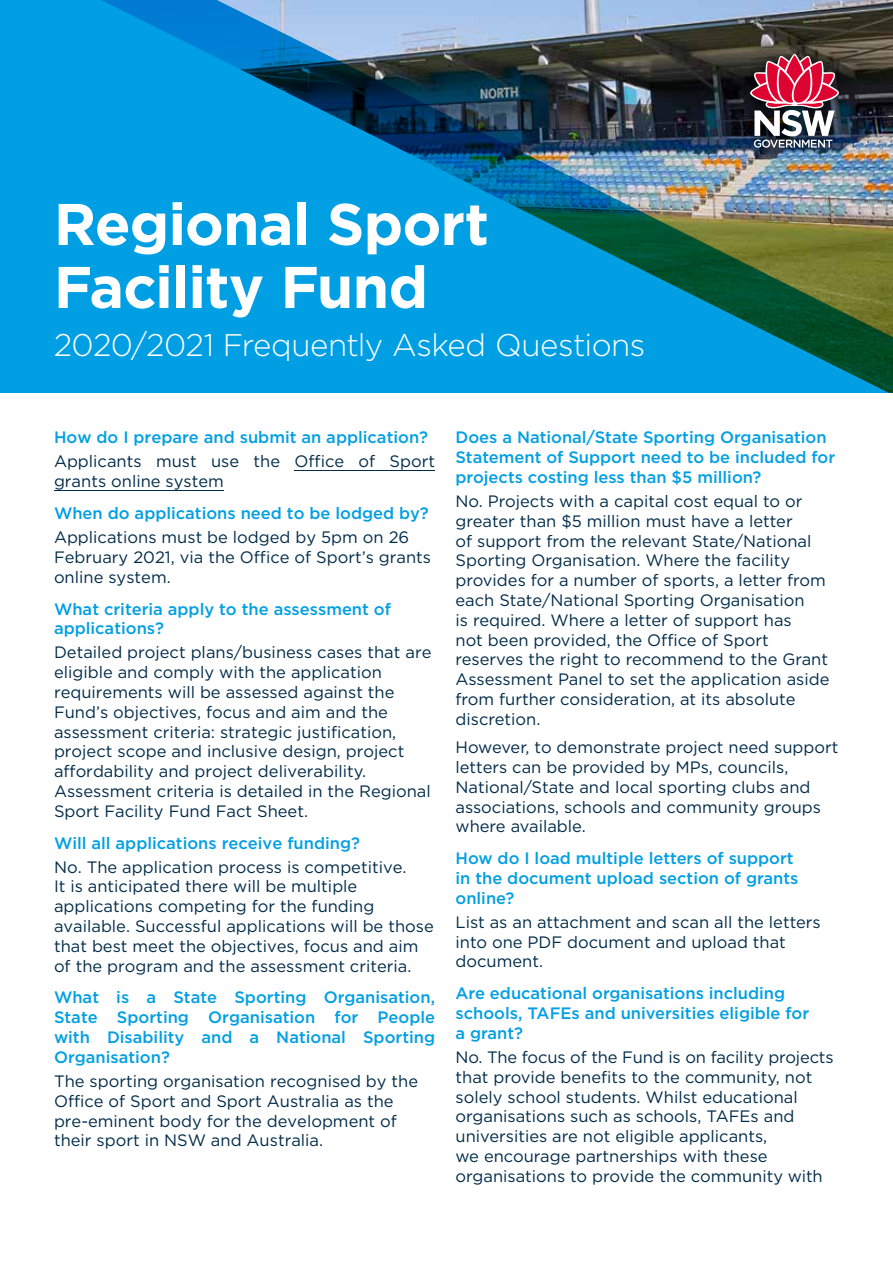
<style>
.page{position:relative;width:893px;height:1263px;background:#fff}
.page>*{position:absolute;margin:0;border:0;box-sizing:border-box;transform-origin:0 0}
.t1{font:700 58.65px/63px "Gotham HTF";letter-spacing:-.015em;color:#fff}
.t2{font:300 31.2px "Gotham HTF";letter-spacing:-.02em;color:#fff}
.t3{font:16.5px/19.8px "Gotham HTF";color:#002b49}
.t4{font:500 16.5px/19.8px "Gotham HTF";color:#009fe3}
</style>
<div class="page">
<img style="left:0;top:0;width:893px;height:393px">
<hr style="left:54px;top:490px;width:170px;height:1px;background:#002b49">
<hr style="left:295px;top:470px;width:140px;height:1px;background:#002b49">
<h1 class="t1" style="left:54px;top:191px;width:437px">Regional Sport<br>Facility Fund</h1>
<h2 class="t2" style="left:54px;top:328px;width:593px">2020/2021 Frequently Asked Questions</h2>
<p class="t4" style="left:54px;top:427px;width:376px">How do I prepare and submit an application?</p>
<p class="t3" style="left:54px;top:451px;width:383px">Applicants must use the Office of Sport grants online system</p>
<p class="t4" style="left:54px;top:503px;width:376px">When do applications need to be lodged by?</p>
<p class="t3" style="left:54px;top:527px;width:379px">Applications must be lodged by 5pm on 26<br>February 2021, via the Office of Sport’s grants online system.</p>
<p class="t4" style="left:54px;top:598px;width:338px">What criteria apply to the assessment of applications?</p>
<p class="t3" style="left:54px;top:642px;width:379px">Detailed project plans/business cases that are eligible and comply with the application requirements will be assessed against the Fund’s objectives, focus and aim and the assessment criteria: strategic justification, project scope and inclusive design, project affordability and project deliverability.<br>Assessment criteria is detailed in the Regional Sport Facility Fund Fact Sheet.</p>
<p class="t4" style="left:54px;top:832px;width:307px">Will all applications receive funding?</p>
<p class="t3" style="left:54px;top:857px;width:381px">No. The application process is competitive.<br>It is anticipated there will be multiple applications competing for the funding available. Successful applications will be those that best meet the objectives, focus and aim of the program and the assessment criteria.</p>
<p class="t4" style="left:54px;top:987px;width:383px;text-align:justify">What is a State Sporting Organisation, State Sporting Organisation for People with Disability and a National Sporting Organisation?</p>
<p class="t3" style="left:54px;top:1071px;width:366px">The sporting organisation recognised by the Office of Sport and Sport Australia as the pre-eminent body for the development of their sport in NSW and Australia.</p>
<p class="t4" style="left:455px;top:427px;width:381px">Does a National/State Sporting Organisation<br>Statement of Support need to be included for projects costing less than $5 million?</p>
<p class="t3" style="left:455px;top:491px;width:376px">No. Projects with a capital cost equal to or greater than $5 million must have a letter<br>of support from the relevant State/National Sporting Organisation. Where the facility provides for a number of sports, a letter from each State/National Sporting Organisation<br>is required. Where a letter of support has<br>not been provided, the Office of Sport reserves the right to recommend to the Grant Assessment Panel to set the application aside from further consideration, at its absolute discretion.</p>
<p class="t3" style="left:455px;top:737px;width:384px">However, to demonstrate project need support letters can be provided by MPs, councils, National/State and local sporting clubs and associations, schools and community groups where available.</p>
<p class="t4" style="left:455px;top:848px;width:344px">How do I load multiple letters of support in the document upload section of grants online?</p>
<p class="t3" style="left:455px;top:912px;width:367px">List as an attachment and scan all the letters into one PDF document and upload that document.</p>
<p class="t4" style="left:455px;top:983px;width:355px">Are educational organisations including schools, TAFEs and universities eligible for a grant?</p>
<p class="t3" style="left:455px;top:1047px;width:380px">No. The focus of the Fund is on facility projects that provide benefits to the community, not solely school students. Whilst educational organisations such as schools, TAFEs and universities are not eligible applicants,<br>we encourage partnerships with these organisations to provide the community with</p>
</div>
